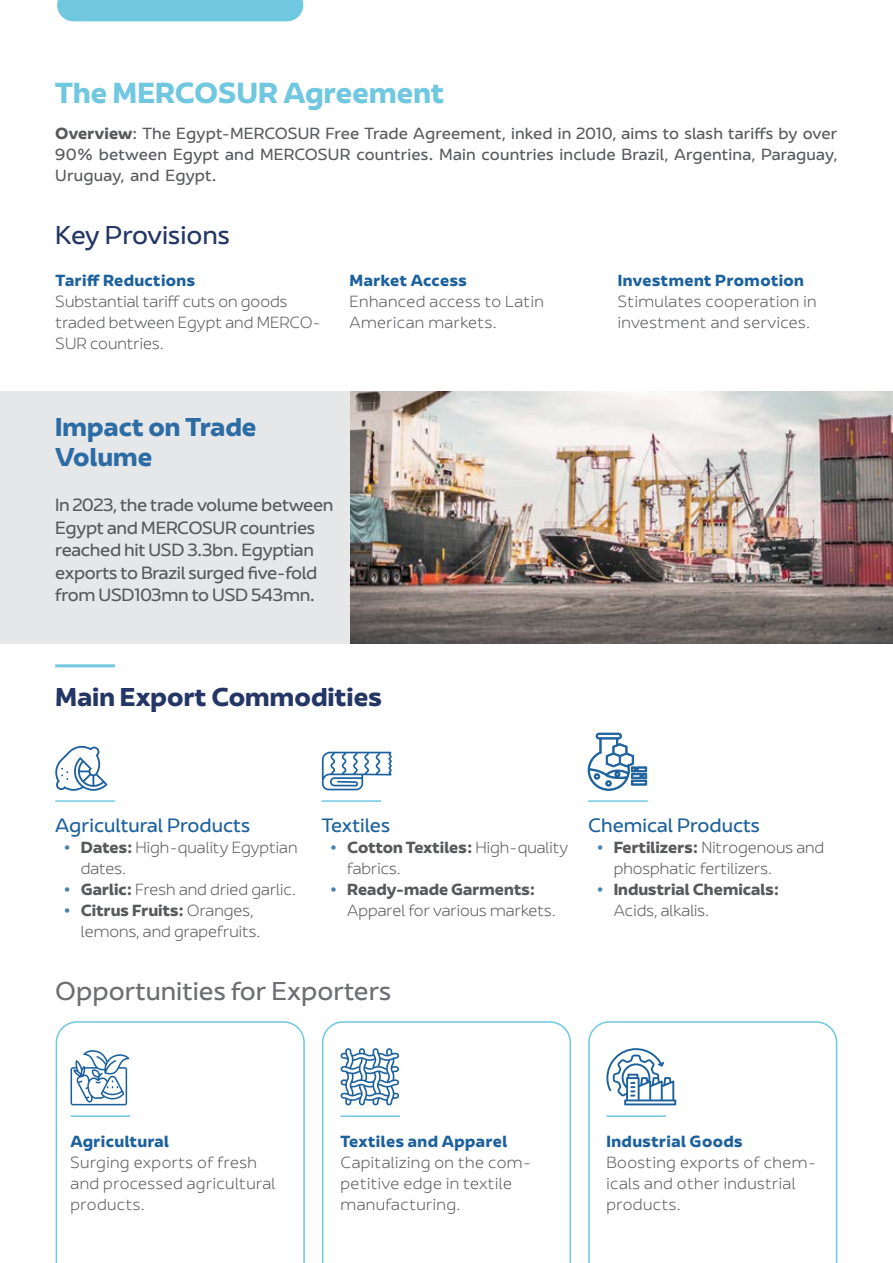
<style>
.page{position:relative;width:893px;height:1263px;background:#fff}
.page>*{position:absolute;margin:0;border:0;box-sizing:border-box;transform-origin:0 0}
.t1{font:700 27px "AD Ports Group";color:#70c7e0}
.t2{font:24px "AD Ports Group";color:#6d6e71}
.t3{font:700 24px "AD Ports Group";color:#243666}
.t4{font:700 24px/30px "AD Ports Group";color:#2c6ca5}
.t5{font:24px "AD Ports Group";color:#243666}
.t6{font:18px "AD Ports Group";color:#1c619e}
.t7{font:16.5px/22.5px "AD Ports Group";letter-spacing:-.02em;color:#58595b}
.t8{font:300 15px/21px "AD Ports Group";color:#58595b}
.t9{font:300 15px/21px "AD Ports Group";letter-spacing:.025em;color:#58595b}
.t10{font:15px/21px "AD Ports Group";letter-spacing:.01em;color:#58595b;text-align:justify}
.t11{font:700 15px "AD Ports Group";letter-spacing:.025em;color:#1c619e}
.t12{font:700 15px "AD Ports Group";color:#58595b}
.s1{font-weight:700}
</style>
<div class="page">
<svg style="left:57px;top:0;width:247px;height:22px;background:#77c9e1"></svg>
<img style="left:350px;top:391px;width:543px;height:252px">
<div style="left:0;top:391px;width:350px;height:252px;background:#e6e7e8"></div>
<hr style="left:55px;top:664px;width:60px;height:3px;background:#70c7e0">
<svg style="left:56px;top:1021px;width:249px;height:242px"></svg>
<svg style="left:322px;top:1021px;width:249px;height:242px"></svg>
<svg style="left:588px;top:1021px;width:249px;height:242px"></svg>
<hr style="left:71px;top:1115px;width:59px;height:2px;background:#70c7e0">
<hr style="left:341px;top:1115px;width:59px;height:2px;background:#70c7e0">
<hr style="left:606px;top:1115px;width:60px;height:2px;background:#70c7e0">
<svg style="left:588px;top:733px;width:59px;height:58px"></svg>
<hr style="left:55px;top:800px;width:60px;height:2px;background:#70c7e0">
<hr style="left:322px;top:800px;width:59px;height:2px;background:#70c7e0">
<hr style="left:588px;top:800px;width:60px;height:2px;background:#70c7e0">
<svg style="left:71px;top:1049px;width:58px;height:56px"></svg>
<svg style="left:606px;top:1048px;width:70px;height:57px"></svg>
<svg style="left:341px;top:1048px;width:58px;height:57px"></svg>
<svg style="left:322px;top:752px;width:70px;height:38px"></svg>
<svg style="left:55px;top:746px;width:52px;height:45px"></svg>
<h1 class="t1" style="left:55px;top:71px;width:391px">The MERCOSUR Agreement</h1>
<p class="t10" style="left:55px;top:123px;width:783px"><span class="s1">Overview</span>: The Egypt-MERCOSUR Free Trade Agreement, inked in 2010, aims to slash tariffs by over 90% between Egypt and MERCOSUR countries. Main countries include Brazil, Argentina, Paraguay, Uruguay, and Egypt.</p>
<h2 class="t5" style="left:55px;top:216px;width:176px">Key Provisions</h2>
<p class="t11" style="left:56px;top:268px;width:141px">Tariff Reductions</p>
<p class="t8" style="left:56px;top:291px;width:233px">Substantial tariff cuts on goods</p>
<p class="t8" style="left:56px;top:333px;width:110px">SUR countries.</p>
<p class="t8" style="left:56px;top:312px;width:267px">traded between Egypt and MERCO-</p>
<p class="t11" style="left:350px;top:268px;width:119px">Market Access</p>
<p class="t9" style="left:350px;top:291px;width:196px">Enhanced access to Latin<br>American markets.</p>
<h2 class="t4" style="left:55px;top:413px;width:203px">Impact on Trade<br>Volume</h2>
<p class="t7" style="left:55px;top:494px;width:280px">In 2023, the trade volume between<br>Egypt and MERCOSUR countries reached hit USD 3.3bn. Egyptian exports to Brazil surged five-fold from USD103mn to USD 543mn.</p>
<h2 class="t3" style="left:55px;top:677px;width:328px">Main Export Commodities</h2>
<p class="t11" style="left:618px;top:268px;width:188px">Investment Promotion</p>
<p class="t9" style="left:618px;top:291px;width:200px">Stimulates cooperation in investment and services.</p>
<p class="t6" style="left:55px;top:811px;width:196px">Agricultural Products</p>
<p class="t8" style="left:81px;top:837px;width:218px"><span class="s1">Dates:</span> High-quality Egyptian dates.<br><span class="s1">Garlic:</span> Fresh and dried garlic.<br><span class="s1">Citrus Fruits:</span> Oranges, lemons, and grapefruits.</p>
<p class="t6" style="left:322px;top:811px;width:70px">Textiles</p>
<p class="t8" style="left:347px;top:837px;width:223px"><span class="s1">Cotton Textiles:</span> High-quality fabrics.</p>
<p class="t12" style="left:347px;top:877px;width:190px">Ready-made Garments:</p>
<p class="t8" style="left:347px;top:900px;width:210px">Apparel for various markets.</p>
<h2 class="t2" style="left:55px;top:972px;width:337px">Opportunities for Exporters</h2>
<p class="t6" style="left:588px;top:811px;width:173px">Chemical Products</p>
<p class="t8" style="left:614px;top:837px;width:212px"><span class="s1">Fertilizers:</span> Nitrogenous and phosphatic fertilizers.</p>
<p class="t12" style="left:614px;top:877px;width:167px">Industrial Chemicals:</p>
<p class="t8" style="left:614px;top:900px;width:97px">Acids, alkalis.</p>
<p class="t11" style="left:71px;top:1129px;width:100px">Agricultural</p>
<p class="t9" style="left:71px;top:1152px;width:206px">Surging exports of fresh and processed agricultural products.</p>
<p class="t11" style="left:341px;top:1129px;width:168px">Textiles and Apparel</p>
<p class="t9" style="left:341px;top:1173px;width:173px">petitive edge in textile</p>
<p class="t9" style="left:341px;top:1152px;width:192px">Capitalizing on the com-</p>
<p class="t9" style="left:341px;top:1194px;width:121px">manufacturing.</p>
<p class="t11" style="left:606px;top:1129px;width:138px">Industrial Goods</p>
<p class="t9" style="left:606px;top:1173px;width:191px">icals and other industrial</p>
<p class="t9" style="left:606px;top:1152px;width:211px">Boosting exports of chem-</p>
<p class="t9" style="left:606px;top:1194px;width:76px">products.</p>
</div>
